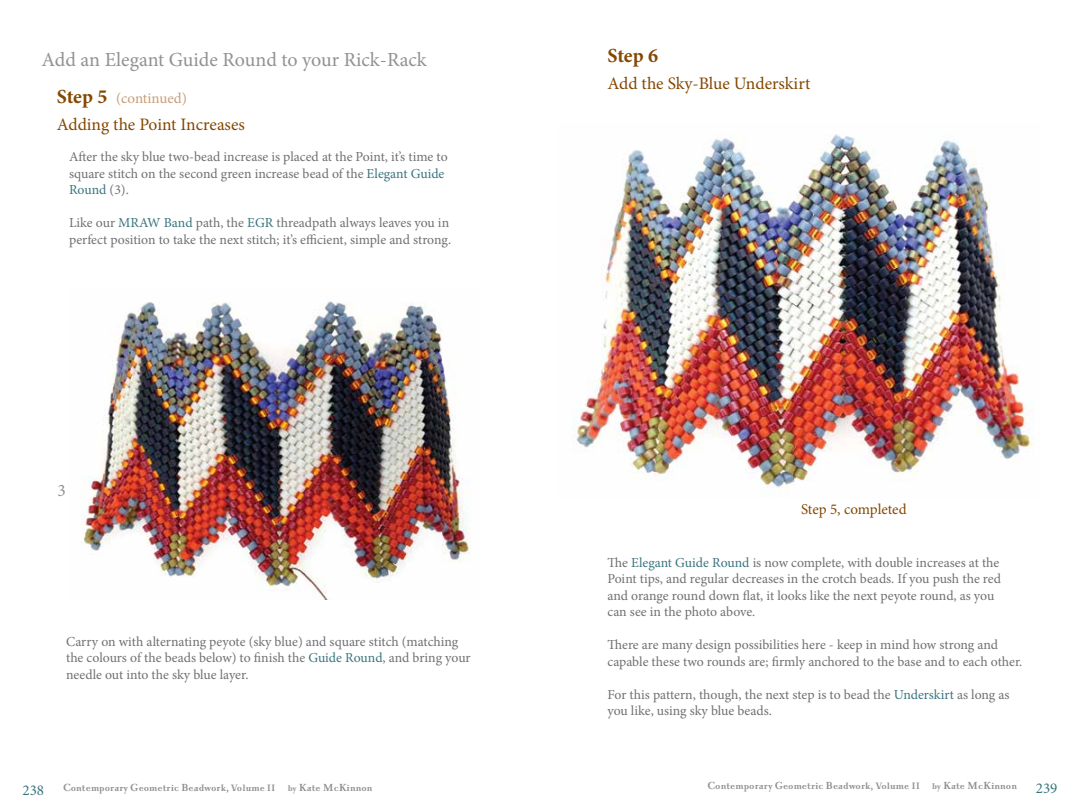
<style>
.page{position:relative;width:1080px;height:810px;background:#fff}
.page>*{position:absolute;margin:0;border:0;box-sizing:border-box;transform-origin:0 0}
.t1{font:20px "Minion Pro";color:#929390}
.t2{font:700 20px "Minion Pro";color:#854700}
.t3{font:17.5px "Minion Pro";letter-spacing:-.005em;color:#854700}
.t4{font:17.5px "Minion Pro";color:#929390}
.t5{font:15px "Minion Pro";color:#c79d77}
.t6{font:15px "Minion Pro";letter-spacing:-.005em;color:#854700}
.t7{font:15px "Minion Pro";color:#3a757f}
.t8{font:13.75px/16.5px "Minion Pro";letter-spacing:-.005em;color:#6f7073}
.t9{font:700 11.25px "Priori Ser";color:#8f8f8c}
.s1{font-weight:700;font-size:20px;color:#854700}
.s2{font-size:22.5px;color:#fff}
.s3{color:#3a757f}
.s4{font-size:12.5px}
.s5{font-size:10px}
</style>
<div class="page">
<img style="left:573px;top:134px;width:461px;height:356px">
<img style="left:81px;top:301px;width:390px;height:299px">
<h1 class="t1" style="left:42px;top:46px;width:387px">Add an Elegant Guide Round to your Rick-Rack</h1>
<p class="t5" style="left:57px;top:89px;width:132px"><span class="s1">Step 5</span> (continued)</p>
<p class="t3" style="left:57px;top:113px;width:204px">Adding the Point Increases<span class="s2">X</span></p>
<p class="t8" style="left:69px;top:149px;width:380px">After the sky blue two-bead increase is placed at the Point, it’s time to square stitch on the second green increase bead of the <span class="s3">Elegant Guide<br>Round</span> (3).</p>
<p class="t8" style="left:69px;top:215px;width:384px">Like our <span class="s3">MRAW Band</span> path, the <span class="s3">EGR</span> threadpath always leaves you in perfect position to take the next stitch; it’s efficient, simple and strong.</p>
<p class="t4" style="left:58px;top:479px;width:10px">3</p>
<p class="t8" style="left:66px;top:633px;width:406px">Carry on with alternating peyote (sky blue) and square stitch (matching the colours of the beads below) to finish the <span class="s3">Guide Round</span>, and bring your needle out into the sky blue layer.</p>
<h1 class="t2" style="left:608px;top:42px;width:52px">Step 6</h1>
<p class="t3" style="left:608px;top:72px;width:219px">Add the Sky-Blue Underskirt<span class="s2">X</span></p>
<p class="t6" style="left:801px;top:499px;width:107px">Step 5, completed</p>
<p class="t8" style="left:608px;top:554px;width:395px">The <span class="s3">Elegant Guide Round</span> is now complete, with double increases at the Point tips, and regular decreases in the crotch beads. If you push the red and orange round down flat, it looks like the next peyote round, as you can see in the photo above.</p>
<p class="t8" style="left:608px;top:637px;width:416px">There are many design possibilities here - keep in mind how strong and capable these two rounds are; firmly anchored to the base and to each other.</p>
<p class="t8" style="left:608px;top:686px;width:404px">For this pattern, though, the next step is to bead the <span class="s3">Underskirt</span> as long as you like, using sky blue beads.</p>
<p class="t9" style="left:63px;top:782px;width:311px"><span class="s4">C</span>ontemporary <span class="s4">G</span>eometric <span class="s4">B</span>eadwork, Volume II <span class="s5">by</span> <span class="s4">K</span>ate <span class="s4">M</span>c<span class="s4">K</span>innon</p>
<p class="t9" style="left:707px;top:780px;width:311px"><span class="s4">C</span>ontemporary <span class="s4">G</span>eometric <span class="s4">B</span>eadwork, Volume II <span class="s5">by</span> <span class="s4">K</span>ate <span class="s4">M</span>c<span class="s4">K</span>innon</p>
<p class="t7" style="left:22px;top:780px;width:23px">238</p>
<p class="t7" style="left:1036px;top:778px;width:23px">239</p>
</div>
